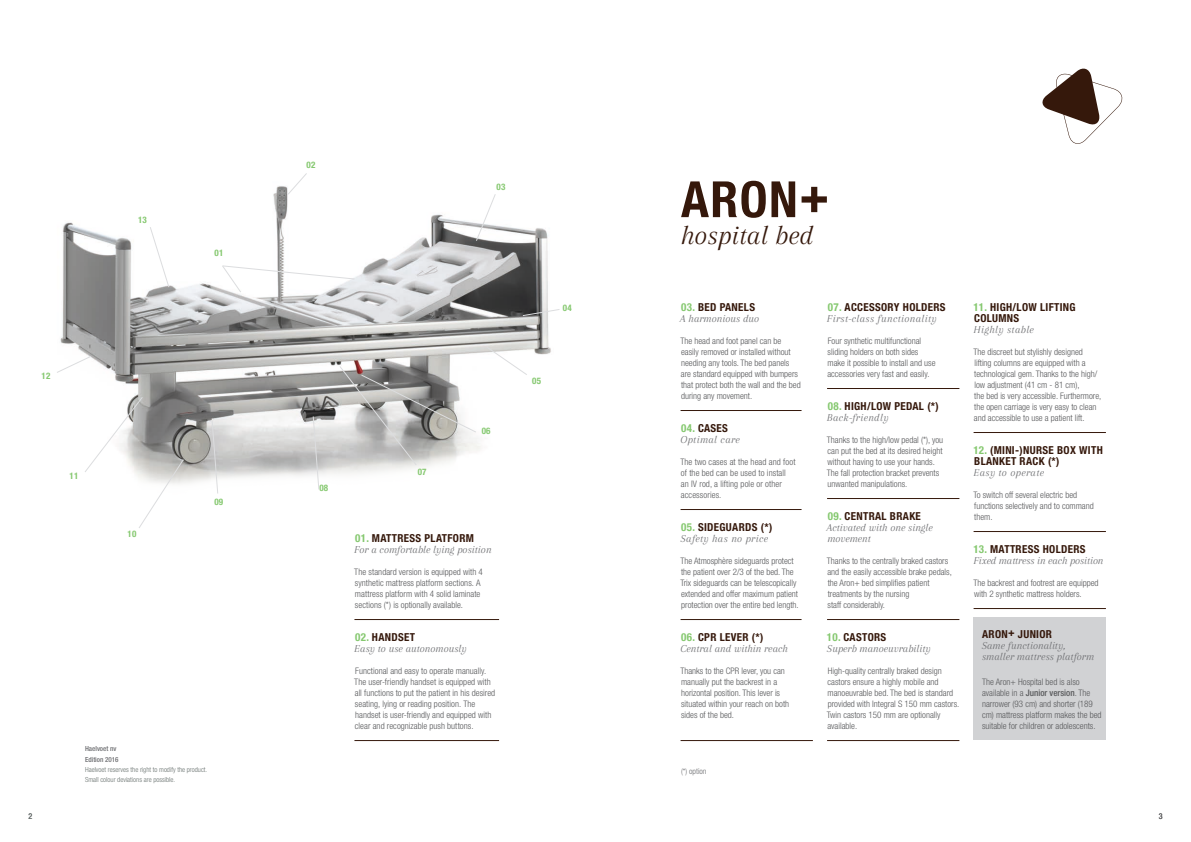
<style>
.page{position:relative;width:1191px;height:842px;background:#fff}
.page>*{position:absolute;margin:0;border:0;box-sizing:border-box;transform-origin:0 0}
.t1{font:700 condensed 50px "Helvetica Neue LT Std";color:#35180b}
.t2{font:italic 28px "Arapey";color:#35180b}
.t3{font:italic 11px/11px "Arapey";color:#6c6d70}
.t4{font:700 condensed 11px/11px "Helvetica Neue LT Std";letter-spacing:.03em;color:#35180b}
.t5{font:italic 11px/11px "Arapey";letter-spacing:.03em;color:#6c6d70}
.t6{font:300 condensed 9px/11px "Helvetica Neue LT Std";color:#57585a}
.t7{font:700 condensed 9px "Helvetica Neue LT Std";letter-spacing:.03em;color:#85c86f}
.t8{font:300 condensed 8px "Helvetica Neue LT Std";color:#6c6d70}
.t9{font:condensed 8px "Helvetica Neue LT Std";color:#69726f}
.t10{font:condensed 8px "Helvetica Neue LT Std";color:#57585a}
.Head_1{font:300 condensed 7px/10px "Helvetica Neue LT Std";color:#69726f}
.Head_1-2{font:500 condensed 7px "Helvetica Neue LT Std";color:#6c6d70}
.s1{font-family:"Helvetica Neue LT Std";font-weight:700;font-style:normal;font-stretch:condensed;color:#85c86f}
.s2{font-family:"Helvetica Neue LT Std";font-weight:700;font-style:normal;font-stretch:condensed;color:#35180b}
.s3{color:#85c86f}
.s4{font-family:"Arapey";font-weight:400;font-style:italic;font-stretch:normal;color:#6c6d70}
.s5{font-weight:500}
</style>
<div class="page">
<svg style="left:1042px;top:68px;width:80px;height:76px"></svg>
<img style="left:60px;top:186px;width:491px;height:297px">
<svg style="left:287px;top:173px;width:21px;height:23px"></svg>
<svg style="left:475px;top:193px;width:61px;height:49px"></svg>
<svg style="left:522px;top:308px;width:38px;height:9px"></svg>
<svg style="left:486px;top:346px;width:48px;height:36px"></svg>
<svg style="left:338px;top:365px;width:139px;height:101px"></svg>
<svg style="left:211px;top:419px;width:8px;height:75px"></svg>
<svg style="left:312px;top:415px;width:8px;height:75px"></svg>
<svg style="left:84px;top:396px;width:101px;height:132px"></svg>
<svg style="left:149px;top:226px;width:21px;height:62px"></svg>
<svg style="left:57px;top:355px;width:35px;height:19px"></svg>
<svg style="left:221px;top:264px;width:134px;height:29px"></svg>
<hr style="left:680px;top:410px;width:121px;height:1px;background:#35180b">
<hr style="left:680px;top:509px;width:121px;height:1px;background:#35180b">
<hr style="left:680px;top:619px;width:121px;height:1px;background:#35180b">
<hr style="left:680px;top:740px;width:133px;height:1px;background:#35180b">
<hr style="left:827px;top:388px;width:132px;height:1px;background:#35180b">
<hr style="left:827px;top:498px;width:132px;height:1px;background:#35180b">
<hr style="left:827px;top:619px;width:132px;height:1px;background:#35180b">
<hr style="left:827px;top:740px;width:132px;height:1px;background:#35180b">
<hr style="left:973px;top:432px;width:133px;height:1px;background:#35180b">
<hr style="left:973px;top:531px;width:133px;height:1px;background:#35180b">
<hr style="left:973px;top:608px;width:133px;height:1px;background:#35180b">
<hr style="left:354px;top:619px;width:145px;height:1px;background:#35180b">
<hr style="left:354px;top:740px;width:145px;height:1px;background:#35180b">
<div style="left:973px;top:617px;width:133px;height:123px;background:#d1d2d4"></div>
<p class="t7" style="left:138px;top:214px;width:10px">13</p>
<p class="t7" style="left:42px;top:370px;width:10px">12</p>
<p class="t7" style="left:70px;top:470px;width:10px">11</p>
<p class="t7" style="left:128px;top:528px;width:10px">10</p>
<p class="t7" style="left:215px;top:247px;width:10px">01</p>
<p class="t7" style="left:214px;top:496px;width:10px">09</p>
<p class="Head_1-2" style="left:85px;top:744px;width:33px">Haelvoet nv</p>
<p class="Head_1-2" style="left:85px;top:755px;width:35px">Edition 2016</p>
<p class="Head_1" style="left:85px;top:764px;width:124px">Haelvoet reserves the right to modify the product.<br>Small colour deviations are possible.</p>
<p class="t7" style="left:307px;top:159px;width:10px">02</p>
<p class="t7" style="left:496px;top:181px;width:10px">03</p>
<p class="t7" style="left:319px;top:483px;width:10px">08</p>
<p class="t7" style="left:418px;top:466px;width:10px">07</p>
<p class="t7" style="left:481px;top:425px;width:10px">06</p>
<p class="t3" style="left:354px;top:533px;width:139px"><span class="s1">01.</span> <span class="s2">MATTRESS PLATFORM<br></span>For a comfortable lying position</p>
<p class="t6" style="left:354px;top:566px;width:130px">The standard version is equipped with 4 synthetic mattress platform sections. A mattress platform with 4 solid laminate sections (*) is optionally available.</p>
<p class="t3" style="left:354px;top:632px;width:114px"><span class="s1">02.</span> <span class="s2">HANDSET<br></span>Easy to use autonomously</p>
<p class="t6" style="left:354px;top:665px;width:142px">Functional and easy to operate manually.<br>The user-friendly handset is equipped with all functions to put the patient in his desired seating, lying or reading position. The handset is user-friendly and equipped with clear and recognizable push buttons.</p>
<p class="t7" style="left:563px;top:302px;width:10px">04</p>
<p class="t7" style="left:532px;top:375px;width:10px">05</p>
<p class="t1" style="left:681px;top:169px;width:150px">ARON+</p>
<p class="t2" style="left:680px;top:220px;width:134px">hospital bed</p>
<p class="t3" style="left:680px;top:302px;width:81px"><span class="s1">03.</span> <span class="s2">BED PANELS<br></span>A harmonious duo</p>
<p class="t6" style="left:680px;top:335px;width:122px">The head and foot panel can be easily removed or installed without needing any tools. The bed panels are standard equipped with bumpers that protect both the wall and the bed during any movement.</p>
<p class="t5" style="left:680px;top:423px;width:61px"><span class="s1">04.</span> <span class="s2">CASES<br></span>Optimal care</p>
<p class="t6" style="left:680px;top:456px;width:117px">The two cases at the head and foot of the bed can be used to install an IV rod, a lifting pole or other accessories.</p>
<p class="t5" style="left:681px;top:522px;width:93px"><span class="s1">05.</span> <span class="s2">SIDEGUARDS (*)<br></span>Safety has no price</p>
<p class="t6" style="left:680px;top:555px;width:120px">The Atmosphère sideguards protect the patient over 2/3 of the bed. The Trix sideguards can be telescopically extended and offer maximum patient protection over the entire bed length.</p>
<p class="t3" style="left:680px;top:632px;width:109px"><span class="s1">06.</span> <span class="s2">CPR LEVER (*)<br></span>Central and within reach</p>
<p class="t6" style="left:680px;top:665px;width:110px">Thanks to the CPR lever, you can manually put the backrest in a horizontal position. This lever is situated within your reach on both sides of the bed.</p>
<p class="t8" style="left:681px;top:766px;width:27px">(*) option</p>
<p class="t5" style="left:827px;top:302px;width:120px"><span class="s1">07.</span> <span class="s2">ACCESSORY HOLDERS<br></span>First-class functionality</p>
<p class="t6" style="left:827px;top:335px;width:110px">Four synthetic multifunctional sliding holders on both sides make it possible to install and use accessories very fast and easily.</p>
<p class="t4" style="left:827px;top:400px;width:113px"><span class="s3">08.</span> HIGH/LOW PEDAL (*)<br><span class="s4">Back-friendly</span></p>
<p class="t6" style="left:827px;top:434px;width:118px">Thanks to the high/low pedal (*), you can put the bed at its desired height without having to use your hands.<br>The fall protection bracket prevents unwanted manipulations.</p>
<p class="t3" style="left:826px;top:511px;width:108px"><span class="s1">09.</span> <span class="s2">CENTRAL BRAKE<br></span>Activated with one single movement</p>
<p class="t6" style="left:827px;top:555px;width:126px">Thanks to the centrally braked castors and the easily accessible brake pedals, the Aron+ bed simplifies patient treatments by the nursing<br>staff considerably.</p>
<p class="t3" style="left:827px;top:632px;width:105px"><span class="s1">10.</span> <span class="s2">CASTORS<br></span>Superb manoeuvrability</p>
<p class="t6" style="left:827px;top:665px;width:134px">High-quality centrally braked design castors ensure a highly mobile and manoeuvrable bed. The bed is standard provided with Integral S 150 mm castors.<br>Twin castors 150 mm are optionally available.</p>
<p class="t4" style="left:973px;top:301px;width:104px"><span class="s3">11.</span> HIGH/LOW LIFTING<br>COLUMNS<br><span class="s4">Highly stable</span></p>
<p class="t6" style="left:973px;top:346px;width:129px">The discreet but stylishly designed lifting columns are equipped with a technological gem. Thanks to the high/ low adjustment (41 cm - 81 cm),<br>the bed is very accessible. Furthermore, the open carriage is very easy to clean and accessible to use a patient lift.</p>
<p class="t4" style="left:973px;top:444px;width:131px"><span class="s3">12.</span> (MINI-)NURSE BOX WITH<br>BLANKET RACK (*)<br><span class="s4">Easy to operate</span></p>
<p class="t6" style="left:973px;top:489px;width:122px">To switch off several electric bed functions selectively and to command them.</p>
<p class="t3" style="left:973px;top:544px;width:132px"><span class="s1">13.</span> <span class="s2">MATTRESS HOLDERS<br></span>Fixed mattress in each position</p>
<p class="t6" style="left:973px;top:577px;width:127px">The backrest and footrest are equipped with 2 synthetic mattress holders.</p>
<p class="t4" style="left:982px;top:629px;width:71px">ARON+ JUNIOR</p>
<p class="t3" style="left:982px;top:640px;width:114px">Same functionality, smaller mattress platform</p>
<p class="t6" style="left:982px;top:676px;width:121px">The Aron+ Hospital bed is also available in a <span class="s5">Junior version</span>. The narrower (93 cm) and shorter (189 cm) mattress platform makes the bed suitable for children or adolescents.</p>
<p class="t9" style="left:28px;top:811px;width:5px">2</p>
<p class="t10" style="left:1158px;top:812px;width:5px">3</p>
</div>
